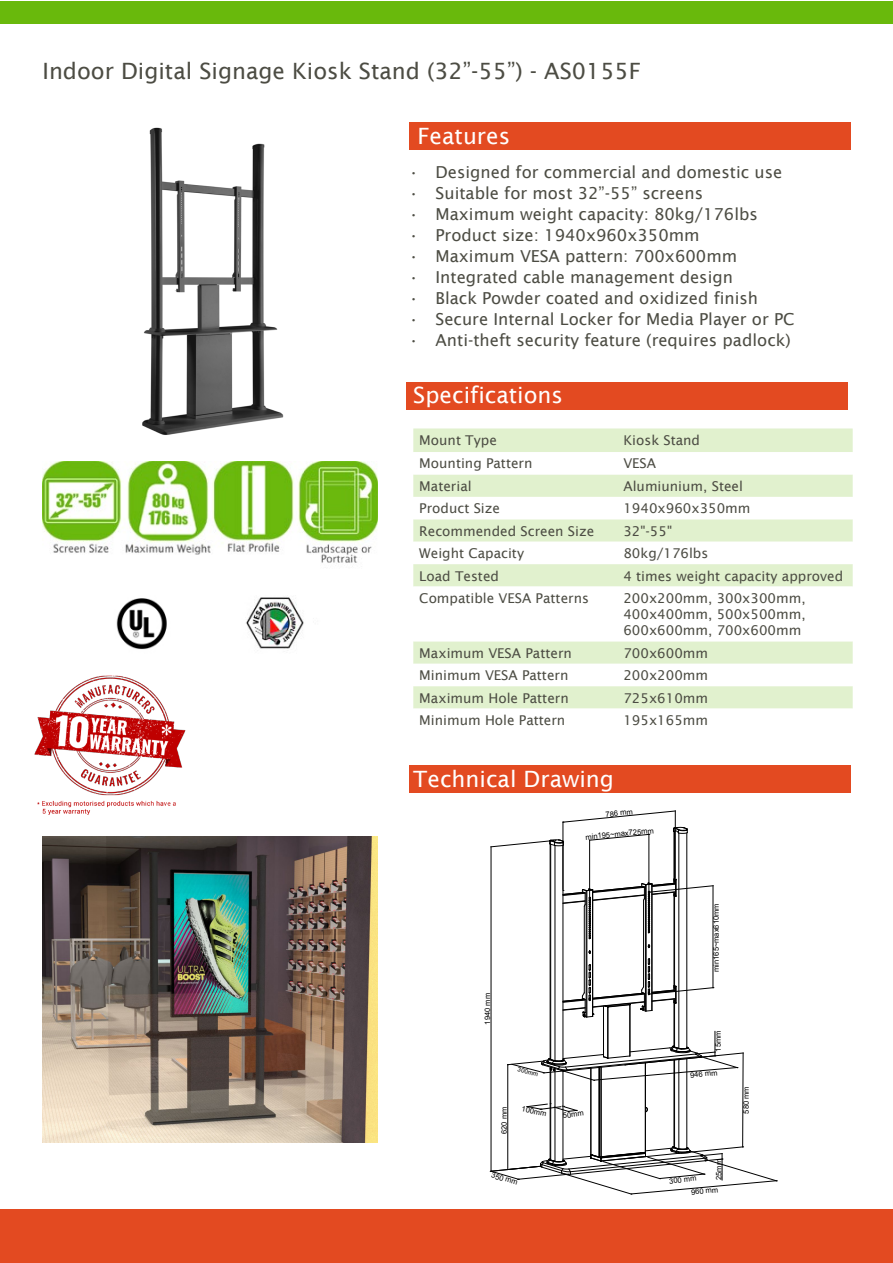
<style>
.page{position:relative;width:893px;height:1263px;background:#fff}
.page>*{position:absolute;margin:0;border:0;box-sizing:border-box;transform-origin:0 0}
.t1{font:22.5px "Lucida Sans";color:#4c4c43}
.t2{font:22.5px "Lucida Sans";color:#fff}
.t3{font:16.5px "Lucida Sans";color:#4c4c43}
.t4{font:13.5px/16.2px "Lucida Sans";color:#4c4c43;text-align:justify}
.t5{font:7.5px "Arial";color:#000}
.t6{font:6.3px "Arial";color:#000}
</style>
<div class="page">
<img style="left:142px;top:127px;width:142px;height:308px">
<img style="left:43px;top:836px;width:335px;height:306px">
<div style="left:0;top:1210px;width:893px;height:53px;background:#e34a21"></div>
<div style="left:0;top:1px;width:893px;height:22px;background:#69b90c"></div>
<img style="left:43px;top:462px;width:335px;height:101px">
<img style="left:116px;top:597px;width:188px;height:53px">
<div style="left:409px;top:122px;width:441px;height:27px;background:#e34a21"></div>
<div style="left:407px;top:383px;width:441px;height:27px;background:#e34a21"></div>
<div style="left:413px;top:428px;width:440px;height:24px;background:#e1f1ce"></div>
<svg style="left:413px;top:474px;width:440px;height:235px"></svg>
<div style="left:409px;top:765px;width:441px;height:27px;background:#e34a21"></div>
<hr style="left:603px;top:1007px;width:1px;height:50px;background:#000">
<hr style="left:607px;top:1007px;width:1px;height:51px;background:#000">
<hr style="left:608px;top:1007px;width:1px;height:51px;background:#000">
<hr style="left:630px;top:1004px;width:1px;height:52px;background:#000">
<hr style="left:589px;top:840px;width:1px;height:57px;background:#000">
<hr style="left:649px;top:834px;width:1px;height:57px;background:#000">
<hr style="left:675px;top:811px;width:1px;height:67px;background:#000">
<hr style="left:491px;top:847px;width:1px;height:324px;background:#000">
<svg style="left:564px;top:879px;width:150px;height:139px"></svg>
<hr style="left:550px;top:844px;width:1px;height:215px;background:#000">
<hr style="left:555px;top:845px;width:1px;height:216px;background:#000">
<svg style="left:490px;top:1031px;width:287px;height:163px"></svg>
<hr style="left:563px;top:845px;width:1px;height:215px;background:#000">
<hr style="left:563px;top:1070px;width:1px;height:91px;background:#000">
<hr style="left:674px;top:831px;width:1px;height:48px;background:#000">
<hr style="left:674px;top:896px;width:1px;height:90px;background:#000">
<hr style="left:674px;top:1003px;width:1px;height:44px;background:#000">
<hr style="left:674px;top:1060px;width:1px;height:87px;background:#000">
<hr style="left:679px;top:833px;width:1px;height:215px;background:#000">
<hr style="left:679px;top:1059px;width:1px;height:90px;background:#000">
<hr style="left:686px;top:833px;width:1px;height:215px;background:#000">
<hr style="left:686px;top:1059px;width:1px;height:90px;background:#000">
<svg style="left:490px;top:811px;width:198px;height:36px"></svg>
<img style="left:34px;top:675px;width:152px;height:140px">
<h1 class="t1" style="left:43px;top:58px;width:600px">Indoor Digital Signage Kiosk Stand (32”-55”) - AS0155F</h1>
<h1 class="t2" style="left:418px;top:123px;width:94px">Features</h1>
<p class="t3" style="left:409px;top:163px;width:375px">• Designed for commercial and domestic use</p>
<p class="t3" style="left:409px;top:184px;width:296px">• Suitable for most 32”-55” screens</p>
<p class="t3" style="left:409px;top:205px;width:351px">• Maximum weight capacity: 80kg/176lbs</p>
<p class="t3" style="left:409px;top:226px;width:293px">• Product size: 1940x960x350mm</p>
<p class="t3" style="left:409px;top:247px;width:330px">• Maximum VESA pattern: 700x600mm</p>
<p class="t3" style="left:409px;top:268px;width:326px">• Integrated cable management design</p>
<p class="t3" style="left:409px;top:289px;width:351px">• Black Powder coated and oxidized finish</p>
<p class="t3" style="left:409px;top:310px;width:387px">• Secure Internal Locker for Media Player or PC</p>
<p class="t3" style="left:409px;top:331px;width:384px">• Anti-theft security feature (requires padlock)</p>
<h1 class="t2" style="left:413px;top:382px;width:151px">Specifications</h1>
<p class="t4" style="left:419px;top:432px;width:79px">Mount Type</p>
<p class="t4" style="left:623px;top:432px;width:78px">Kiosk Stand</p>
<p class="t4" style="left:419px;top:455px;width:115px">Mounting Pattern</p>
<p class="t4" style="left:623px;top:455px;width:34px">VESA</p>
<p class="t4" style="left:419px;top:478px;width:54px">Material</p>
<p class="t4" style="left:623px;top:478px;width:121px">Alumiunium, Steel</p>
<p class="t4" style="left:419px;top:500px;width:82px">Product Size</p>
<p class="t4" style="left:623px;top:500px;width:129px">1940x960x350mm</p>
<p class="t4" style="left:419px;top:523px;width:176px">Recommended Screen Size</p>
<p class="t4" style="left:623px;top:523px;width:50px">32"-55"</p>
<p class="t4" style="left:419px;top:545px;width:106px">Weight Capacity</p>
<p class="t4" style="left:623px;top:545px;width:86px">80kg/176lbs</p>
<p class="t4" style="left:419px;top:568px;width:81px">Load Tested</p>
<p class="t4" style="left:623px;top:568px;width:221px">4 times weight capacity approved</p>
<p class="t4" style="left:419px;top:590px;width:171px">Compatible VESA Patterns</p>
<p class="t4" style="left:623px;top:590px;width:184px">200x200mm, 300x300mm, 400x400mm, 500x500mm, 600x600mm, 700x600mm</p>
<p class="t4" style="left:419px;top:645px;width:154px">Maximum VESA Pattern</p>
<p class="t4" style="left:623px;top:645px;width:86px">700x600mm</p>
<p class="t4" style="left:419px;top:667px;width:151px">Minimum VESA Pattern</p>
<p class="t4" style="left:623px;top:667px;width:86px">200x200mm</p>
<p class="t4" style="left:419px;top:690px;width:151px">Maximum Hole Pattern</p>
<p class="t4" style="left:623px;top:690px;width:86px">725x610mm</p>
<p class="t4" style="left:419px;top:712px;width:148px">Minimum Hole Pattern</p>
<p class="t4" style="left:623px;top:712px;width:86px">195x165mm</p>
<h1 class="t2" style="left:413px;top:766px;width:202px">Technical Drawing</h1>
<p class="t5" style="left:605px;top:809px;width:29px;rotate:-6deg">786 mm</p>
<p class="t5" style="left:585px;top:832px;width:70px;rotate:-6deg">min195~max725mm</p>
<p class="t5" style="left:711px;top:972px;width:70px;rotate:-90deg">min165~max610mm</p>
<p class="t5" style="left:482px;top:1024px;width:33px;rotate:-90deg">1940 mm</p>
<p class="t5" style="left:713px;top:1051px;width:22px;rotate:-90deg">15mm</p>
<p class="t6" style="left:519px;top:1065px;width:22px;rotate:15deg">300mm</p>
<p class="t5" style="left:690px;top:1070px;width:29px;rotate:-5deg">946 mm</p>
<p class="t5" style="left:499px;top:1134px;width:29px;rotate:-90deg">620 mm</p>
<p class="t5" style="left:523px;top:1104px;width:27px;rotate:11deg">100mm</p>
<p class="t5" style="left:562px;top:1110px;width:22px;rotate:-7deg">50mm</p>
<p class="t5" style="left:741px;top:1113px;width:29px;rotate:-90deg">580 mm</p>
<p class="t5" style="left:493px;top:1170px;width:29px;rotate:16deg">350 mm</p>
<p class="t5" style="left:669px;top:1176px;width:29px;rotate:-6deg">300 mm</p>
<p class="t5" style="left:714px;top:1180px;width:22px;rotate:-90deg">25mm</p>
<p class="t5" style="left:691px;top:1187px;width:29px;rotate:-5deg">960 mm</p>
</div>
